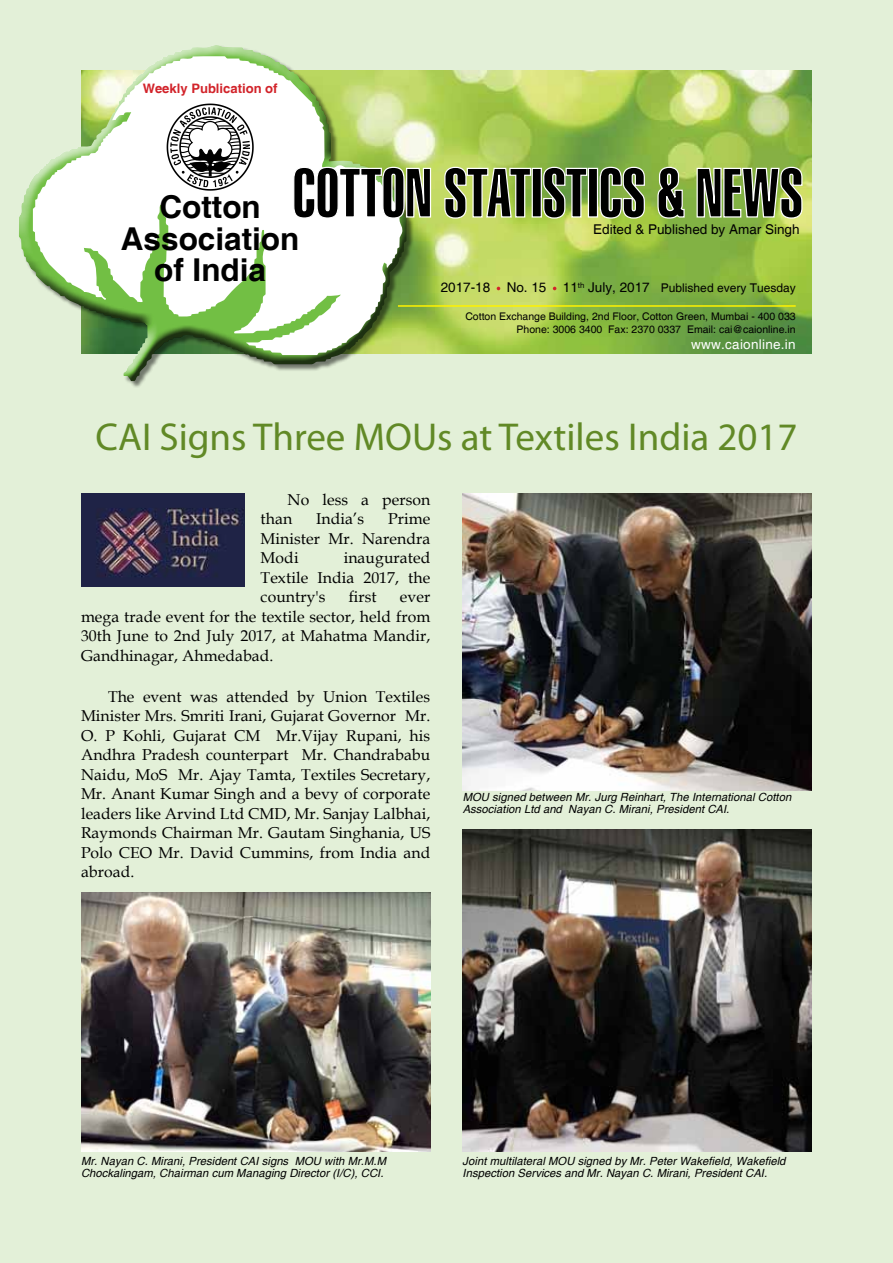
<style>
.page{position:relative;width:893px;height:1263px;background:#e3f0d8}
.page>*{position:absolute;margin:0;border:0;box-sizing:border-box;transform-origin:0 0}
.t1{font:39px "Myriad Pro";color:#618926}
.t2{font:700 31.5px/31.5px "Helvetica";color:#000;text-align:center}
.t3{font:15.75px/19.5px "Book Antiqua";letter-spacing:.005em;color:#000;text-align:justify}
.t4{font:13.5px "Helvetica";color:#000}
.t5{font:13.5px "Helvetica";letter-spacing:.02em;color:#fff}
.t6{font:700 13.05px "Helvetica";color:#d2232a}
.t7{font:italic 11.25px/12px "Helvetica";letter-spacing:.005em;color:#000}
.t8{font:10.5px/12.6px "Helvetica";color:#000;text-align:right}
.s1{font-size:12px}
</style>
<div class="page">
<img style="left:414px;top:70px;width:398px;height:284px">
<div style="left:19px;top:45px;width:395px;height:343px;background:#000;opacity:.5"></div>
<div style="left:17px;top:44px;width:387px;height:338px;background:#fff;opacity:.75"></div>
<div style="left:18px;top:81px;width:389px;height:301px;background:#000;opacity:.75"></div>
<svg style="left:33px;top:56px;width:370px;height:299px;fill:#fff"></svg>
<svg style="left:167px;top:104px;width:87px;height:87px"></svg>
<svg style="left:293px;top:146px;width:510px;height:73px"></svg>
<hr style="left:398px;top:305px;width:398px;height:2px;background:#fff200">
<img style="left:81px;top:493px;width:163px;height:94px">
<img style="left:81px;top:892px;width:349px;height:259px">
<img style="left:463px;top:829px;width:349px;height:322px">
<img style="left:463px;top:493px;width:349px;height:297px">
<p class="t6" style="left:143px;top:80px;width:136px">Weekly Publication of</p>
<h2 class="t2" style="left:121px;top:193px;width:180px">Cotton<br>Association of India</h2>
<p class="t4" style="left:593px;top:222px;width:208px">Edited &amp; Published by Amar Singh</p>
<p class="t4" style="left:441px;top:279px;width:356px">2017-18 No. 15 11<sup>th</sup> July, 2017 <span class="s1">Published every Tuesday</span></p>
<p class="t8" style="left:465px;top:310px;width:332px">Cotton Exchange Building, 2nd Floor, Cotton Green, Mumbai - 400 033<br>Phone: 3006 3400 Fax: 2370 0337 Email: cai@caionline.in</p>
<p class="t5" style="left:691px;top:336px;width:106px">www.caionline.in</p>
<h1 class="t1" style="left:95px;top:413px;width:704px">CAI Signs Three MOUs at Textiles India 2017</h1>
<p class="t3" style="left:261px;top:489px;width:171px;text-indent:27px">No less a person than</p>
<p class="t3" style="left:316px;top:509px;width:50px">India’s</p>
<p class="t3" style="left:261px;top:509px;width:171px;text-indent:128px">Prime Minister Mr. Narendra Modi</p>
<p class="t3" style="left:261px;top:548px;width:171px;text-indent:83px">inaugurated Textile India 2017, the country's</p>
<p class="t3" style="left:349px;top:587px;width:29px">first</p>
<p class="t3" style="left:81px;top:587px;width:351px;text-indent:319px">ever mega trade event for the textile sector, held from 30th June to 2nd July 2017, at Mahatma Mandir, Gandhinagar, Ahmedabad.</p>
<p class="t3" style="left:81px;top:686px;width:351px;text-indent:27px">The event was attended by Union Textiles Minister Mrs. Smriti Irani, Gujarat Governor Mr.<br>O. P Kohli, Gujarat CM Mr.Vijay Rupani, his Andhra Pradesh counterpart Mr. Chandrababu Naidu, MoS Mr. Ajay Tamta, Textiles Secretary, Mr. Anant Kumar Singh and a bevy of corporate leaders like Arvind Ltd CMD, Mr. Sanjay Lalbhai, Raymonds Chairman Mr. Gautam Singhania, US Polo CEO Mr. David Cummins, from India and abroad.</p>
<p class="t7" style="left:463px;top:791px;width:330px">MOU signed between Mr. Jurg Reinhart, The International Cotton<br>Association Ltd and Nayan C. Mirani, President CAI.</p>
<p class="t7" style="left:81px;top:1155px;width:307px">Mr. Nayan C. Mirani, President CAI signs MOU with Mr.M.M<br>Chockalingam, Chairman cum Managing Director (I/C), CCI.</p>
<p class="t7" style="left:463px;top:1155px;width:324px">Joint multilateral MOU signed by Mr. Peter Wakefield, Wakefield<br>Inspection Services and Mr. Nayan C. Mirani, President CAI.</p>
</div>
